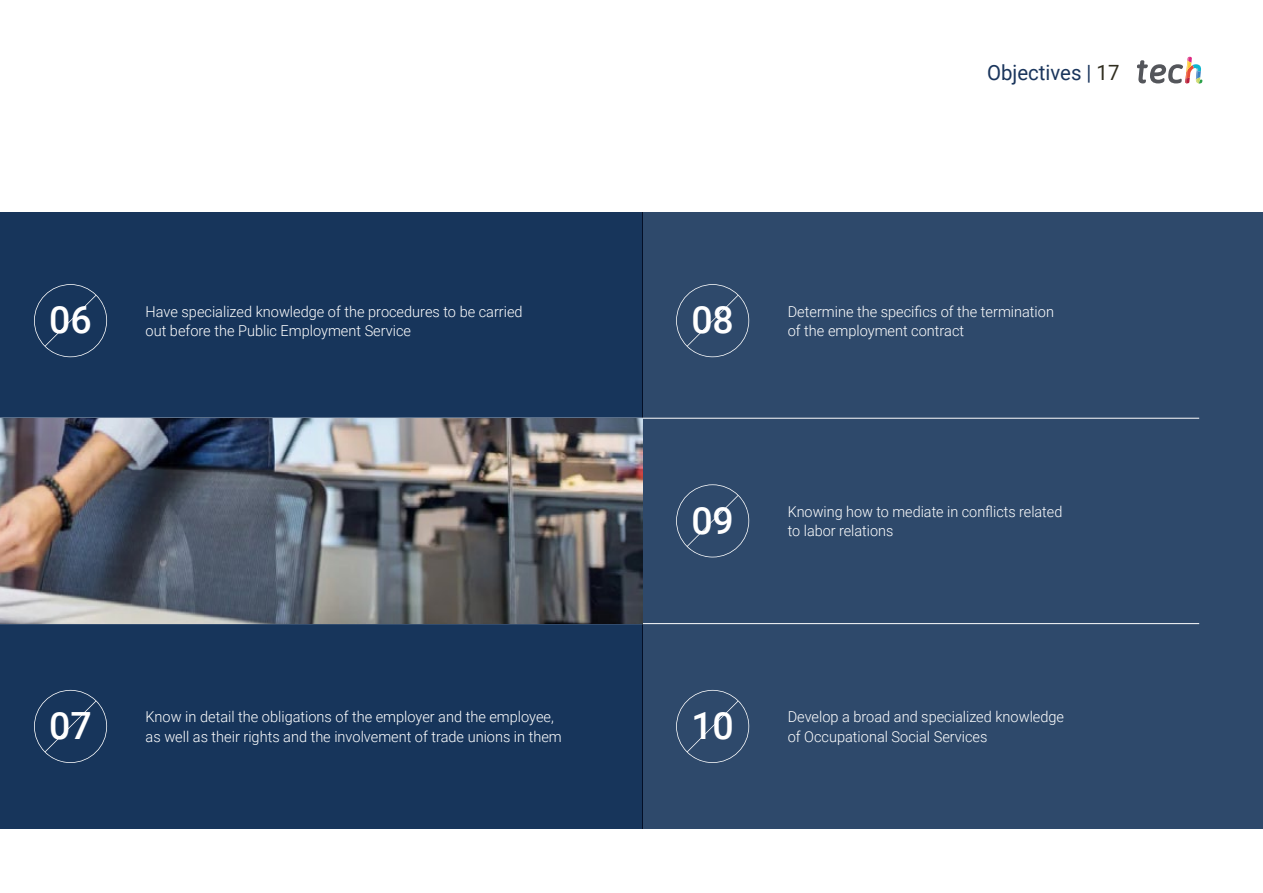
<style>
.page{position:relative;width:1263px;height:893px;background:#fff}
.page>*{position:absolute;margin:0;border:0;box-sizing:border-box;transform-origin:0 0}
.t1{font:500 37.5px "Roboto";color:#fff}
.t2{font:21px "Roboto";color:#1a355c}
.t3{font:300 15px/19.5px "Roboto";color:#fff}
.t4{font:300 15px/19.5px "Roboto";color:#fff;scale:.96 1}
.s1{color:#312e20}
</style>
<div class="page">
<div style="left:0;top:213px;width:642px;height:616px;background:#17355b"></div>
<div style="left:642px;top:213px;width:621px;height:616px;background:#2e496b"></div>
<svg style="left:34px;top:284px;width:73px;height:73px"></svg>
<svg style="left:676px;top:284px;width:73px;height:73px"></svg>
<svg style="left:34px;top:690px;width:73px;height:73px"></svg>
<svg style="left:676px;top:484px;width:73px;height:73px"></svg>
<svg style="left:676px;top:690px;width:73px;height:73px"></svg>
<hr style="left:0;top:418px;width:1199px;height:1px;background:#fff">
<hr style="left:0;top:623px;width:1199px;height:1px;background:#fff">
<img style="left:0;top:418px;width:642px;height:205px">
<svg style="left:1137px;top:57px;width:65px;height:27px"></svg>
<h2 class="t2" style="left:987px;top:57px;width:134px">Objectives | <span class="s1">17</span></h2>
<p class="t3" style="left:146px;top:301px;width:379px">Have specialized knowledge of the procedures to be carried out before the Public Employment Service</p>
<p class="t3" style="left:788px;top:301px;width:268px">Determine the specifics of the termination</p>
<h1 class="t1" style="left:49px;top:294px;width:44px">06</h1>
<h1 class="t1" style="left:691px;top:294px;width:44px">08</h1>
<p class="t3" style="left:788px;top:320px;width:178px">of the employment contract</p>
<h1 class="t1" style="left:691px;top:494px;width:44px">09</h1>
<p class="t4" style="left:788px;top:501px;width:287px">Knowing how to mediate in conflicts related to labor relations</p>
<h1 class="t1" style="left:49px;top:699px;width:44px">07</h1>
<p class="t3" style="left:146px;top:707px;width:418px">Know in detail the obligations of the employer and the employee, as well as their rights and the involvement of trade unions in them</p>
<p class="t3" style="left:788px;top:707px;width:278px">Develop a broad and specialized knowledge of Occupational Social Services</p>
<h1 class="t1" style="left:691px;top:699px;width:44px">10</h1>
</div>
